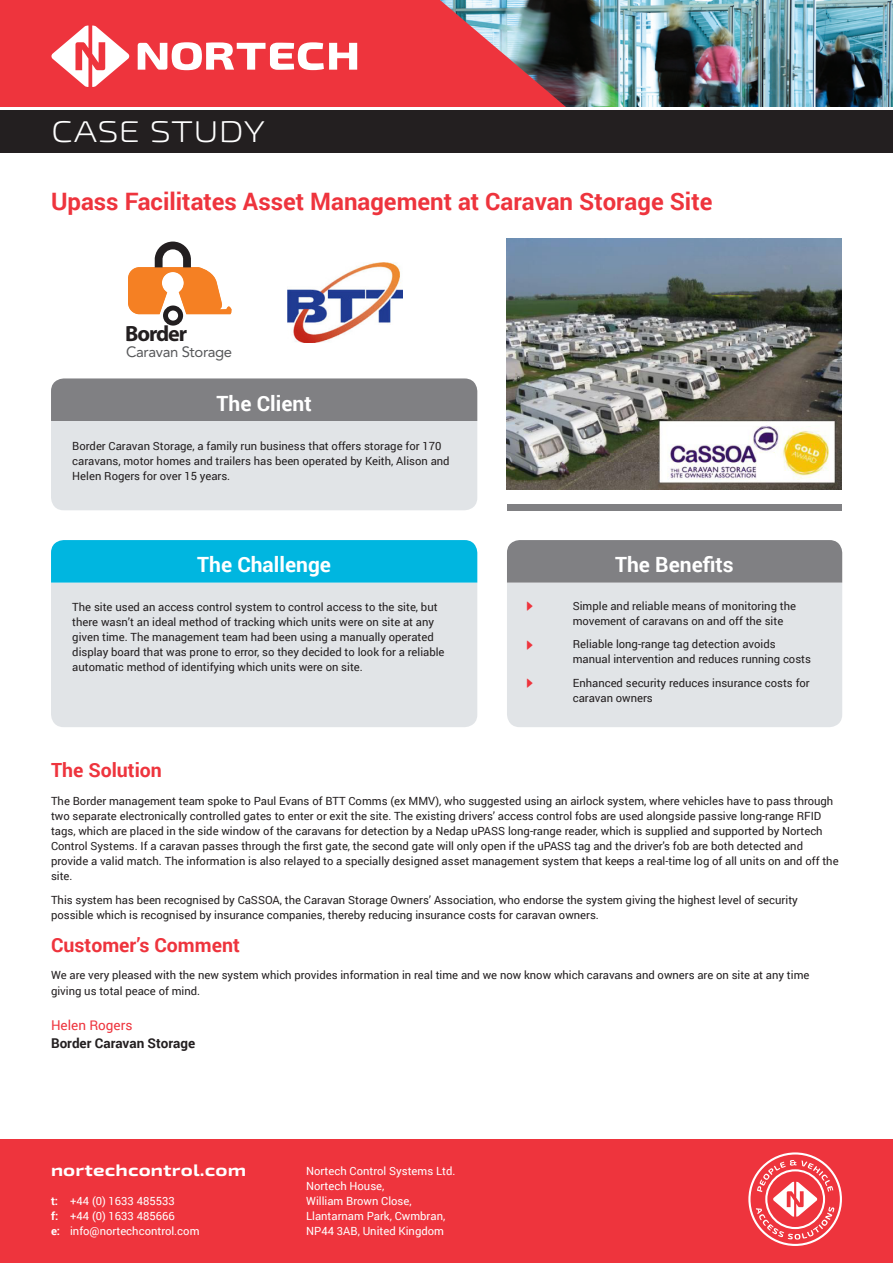
<style>
.page{position:relative;width:893px;height:1263px;background:#fff}
.page>*{position:absolute;margin:0;border:0;box-sizing:border-box;transform-origin:0 0}
.t1{font:300 expanded 30px "Exo 2";letter-spacing:.01em;color:#fff}
.t2{font:700 24px "Roboto";color:#ee343d}
.t3{font:700 22.05px "Myriad Pro";letter-spacing:-.05em;color:#231f20}
.t4{font:700 21px "Roboto";color:#fff}
.t5{font:700 19.5px "Roboto";color:#ee343d}
.t6{font:700 expanded 16.5px "Exo 2";letter-spacing:.01em;color:#fff}
.t7{font:14.85px "Avenir LT Std";letter-spacing:-.025em;color:#57585a}
.t8{font:700 13.5px "Roboto";color:#231f20}
.t9{font:900 13.5px "Roboto";color:#ee343d}
.Case_Study_Body_Copy{font:900 11.25px/15px "Roboto";color:#231f20}
.Case_Study_Bullets{font:900 11.25px/15px "Roboto";color:#231f20}
.t10{font:900 11.25px/15px "Roboto";color:#fff}
.Case_Study_Bullets-2{font:9px "Diamond";color:#ee343d}
.s1{font-weight:700}
</style>
<div class="page">
<div style="left:51px;top:583px;width:426px;height:144px;background:#e1e4e7"></div>
<div style="left:51px;top:540px;width:426px;height:43px;background:#00b6e0"></div>
<div style="left:507px;top:583px;width:335px;height:144px;background:#e1e4e7"></div>
<div style="left:507px;top:540px;width:335px;height:43px;background:#808083"></div>
<svg style="left:51px;top:378px;width:426px;height:132px"></svg>
<img style="left:675px;top:0;width:218px;height:106px">
<div style="left:0;top:111px;width:893px;height:42px;background:#231f20"></div>
<svg style="left:128px;top:242px;width:104px;height:84px"></svg>
<div style="left:507px;top:504px;width:335px;height:6px;background:#808083"></div>
<img style="left:507px;top:238px;width:335px;height:251px">
<div style="left:0;top:1140px;width:893px;height:123px;background:#ee343d"></div>
<svg style="left:748px;top:1152px;width:94px;height:94px"></svg>
<svg style="left:0;top:0;width:675px;height:106px;fill:#ee343d"></svg>
<svg style="left:138px;top:42px;width:219px;height:28px"></svg>
<svg style="left:51px;top:26px;width:79px;height:61px"></svg>
<img style="left:288px;top:262px;width:115px;height:80px">
<p class="t1" style="left:51px;top:114px;width:215px">CASE STUDY</p>
<p class="t2" style="left:51px;top:185px;width:663px">Upass Facilitates Asset Management at Caravan Storage Site</p>
<p class="t3" style="left:125px;top:319px;width:64px">Border</p>
<p class="t7" style="left:126px;top:343px;width:108px">Caravan Storage</p>
<p class="t4" style="left:217px;top:388px;width:97px">The Client</p>
<p class="Case_Study_Body_Copy" style="left:72px;top:438px;width:379px">Border Caravan Storage, a family run business that offers storage for 170 caravans, motor homes and trailers has been operated by Keith, Alison and<br>Helen Rogers for over 15 years.</p>
<p class="t4" style="left:615px;top:550px;width:120px">The Benefits</p>
<p class="t4" style="left:197px;top:550px;width:135px">The Challenge</p>
<p class="Case_Study_Body_Copy" style="left:72px;top:599px;width:374px">The site used an access control system to control access to the site, but there wasn’t an ideal method of tracking which units were on site at any given time. The management team had been using a manually operated display board that was prone to error, so they decided to look for a reliable automatic method of identifying which units were on site.</p>
<p class="Case_Study_Bullets-2" style="left:527px;top:602px;width:7px">B</p>
<p class="Case_Study_Bullets" style="left:573px;top:598px;width:225px">Simple and reliable means of monitoring the movement of caravans on and off the site</p>
<p class="Case_Study_Bullets-2" style="left:527px;top:640px;width:7px">B</p>
<p class="Case_Study_Bullets" style="left:573px;top:636px;width:240px">Reliable long-range tag detection avoids manual intervention and reduces running costs</p>
<p class="Case_Study_Bullets-2" style="left:527px;top:679px;width:7px">B</p>
<p class="Case_Study_Bullets" style="left:573px;top:675px;width:238px">Enhanced security reduces insurance costs for caravan owners</p>
<p class="t5" style="left:51px;top:757px;width:112px">The Solution</p>
<p class="Case_Study_Body_Copy" style="left:51px;top:793px;width:789px">The Border management team spoke to Paul Evans of BTT Comms (ex MMV), who suggested using an airlock system, where vehicles have to pass through two separate electronically controlled gates to enter or exit the site. The existing drivers’ access control fobs are used alongside passive long-range RFID tags, which are placed in the side window of the caravans for detection by a Nedap uPASS long-range reader, which is supplied and supported by Nortech Control Systems. If a caravan passes through the first gate, the second gate will only open if the uPASS tag and the driver's fob are both detected and provide a valid match. The information is also relayed to a specially designed asset management system that keeps a real-time log of all units on and off the site.</p>
<p class="Case_Study_Body_Copy" style="left:51px;top:892px;width:748px">This system has been recognised by CaSSOA, the Caravan Storage Owners’ Association, who endorse the system giving the highest level of security possible which is recognised by insurance companies, thereby reducing insurance costs for caravan owners.</p>
<p class="t5" style="left:51px;top:931px;width:190px">Customer’s Comment</p>
<p class="Case_Study_Body_Copy" style="left:51px;top:967px;width:760px">We are very pleased with the new system which provides information in real time and we now know which caravans and owners are on site at any time giving us total peace of mind.</p>
<p class="t9" style="left:51px;top:1015px;width:83px">Helen Rogers</p>
<p class="t8" style="left:51px;top:1033px;width:146px">Border Caravan Storage</p>
<p class="t6" style="left:51px;top:1160px;width:197px">nortechcontrol.com</p>
<p class="t10" style="left:51px;top:1193px;width:150px"><span class="s1">t:</span> +44 (0) 1633 485533<br><span class="s1">f:</span> +44 (0) 1633 485666<br><span class="s1">e:</span> info@nortechcontrol.com</p>
<p class="t10" style="left:306px;top:1163px;width:151px">Nortech Control Systems Ltd.<br>Nortech House,<br>William Brown Close,<br>Llantarnam Park, Cwmbran,<br>NP44 3AB, United Kingdom</p>
</div>
